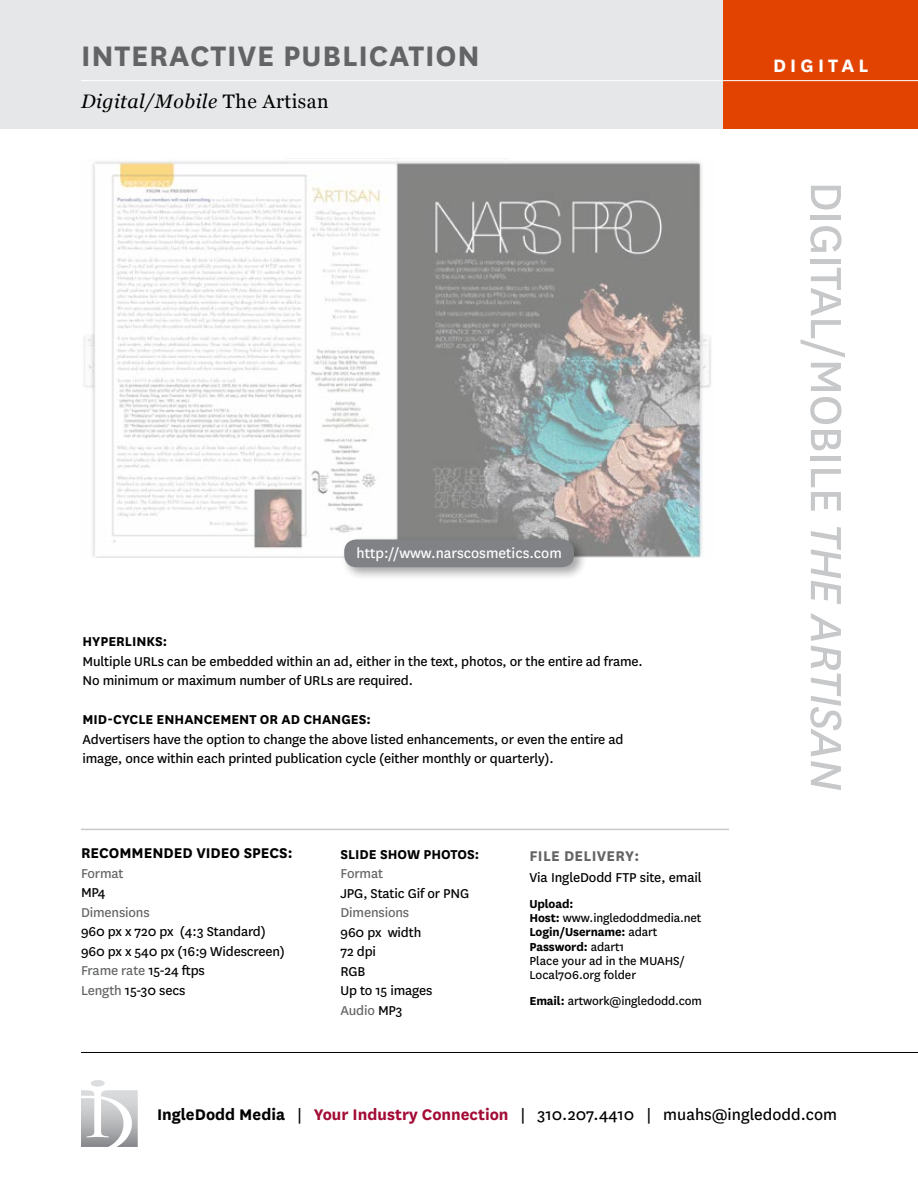
<style>
.page{position:relative;width:918px;height:1188px;background:#fff}
.page>*{position:absolute;margin:0;border:0;box-sizing:border-box;transform-origin:0 0}
.t1{font:51px "National";letter-spacing:-.01em;color:#c7c8ca}
.t2{font:700 33px "National";letter-spacing:.025em;color:#636466}
.t3{font:700 21px "National";letter-spacing:.2em;color:#fff}
.t4{font:italic 19.5px "Georgia";letter-spacing:.025em;color:#000}
.t5{font:18px "National";color:#000}
.t6{font:700 16.5px "National";color:#000}
.t7{font:700 16.5px "National";letter-spacing:.02em;color:#636466}
.t8{font:16.05px "National";color:#fff}
.t9{font:15px/19.5px "National";letter-spacing:-.01em;color:#000}
.t10{font:700 15px "National";color:#000}
.t11{font:15px "National";letter-spacing:-.01em;color:#636466}
.t12{font:13.5px/14.2px "National";letter-spacing:-.01em;color:#000}
.s1{font-style:normal}
.s2{color:#636466}
.s3{font-weight:700}
.s4{font-style:italic}
.s5{font-weight:700;color:#a30b35}
</style>
<div class="page">
<div style="left:0;top:0;width:918px;height:129px;background:#e6e7e8"></div>
<div style="left:724px;top:0;width:194px;height:129px;background:#e24301"></div>
<hr style="left:81px;top:80px;width:837px;height:1px;background:#fff">
<hr style="left:81px;top:1052px;width:837px;height:1px;background:#000">
<svg style="left:81px;top:1080px;width:57px;height:67px"></svg>
<hr style="left:81px;top:829px;width:648px;height:1px;background:#c7c8ca">
<img style="left:83px;top:159px;width:628px;height:398px">
<div style="left:341px;top:536px;width:247px;height:45px;background:#000;opacity:.35"></div>
<div style="left:344px;top:539px;width:230px;height:28px;background:#808285;border-radius:12px"></div>
<h2 class="t2" style="left:81px;top:33px;width:400px">INTERACTIVE PUBLICATION</h2>
<h3 class="t4" style="left:81px;top:87px;width:249px">Digital/Mobile <span class="s1">The Artisan</span></h3>
<p class="t8" style="left:357px;top:543px;width:207px">http://www.narscosmetics.com</p>
<p class="t10" style="left:82px;top:631px;width:86px">HYPERLINKS:</p>
<p class="t9" style="left:82px;top:650px;width:562px">Multiple URLs can be embedded within an ad, either in the text, photos, or the entire ad frame.<br>No minimum or maximum number of URLs are required.</p>
<p class="t10" style="left:82px;top:709px;width:290px">MID-CYCLE ENHANCEMENT OR AD CHANGES:</p>
<p class="t9" style="left:82px;top:728px;width:542px">Advertisers have the option to change the above listed enhancements, or even the entire ad image, once within each printed publication cycle (either monthly or quarterly).</p>
<p class="t6" style="left:81px;top:842px;width:213px">RECOMMENDED VIDEO SPECS:</p>
<p class="t11" style="left:81px;top:863px;width:44px">Format</p>
<p class="t9" style="left:81px;top:882px;width:26px">MP4</p>
<p class="t11" style="left:81px;top:902px;width:70px">Dimensions</p>
<p class="t9" style="left:81px;top:921px;width:205px">960 px x 720 px (4:3 Standard)<br>960 px x 540 px (16:9 Widescreen)<br><span class="s2">Frame rate</span> 15-24 ftps<br><span class="s2">Length</span> 15-30 secs</p>
<p class="t10" style="left:340px;top:844px;width:140px">SLIDE SHOW PHOTOS:</p>
<p class="t11" style="left:340px;top:864px;width:44px">Format</p>
<p class="t9" style="left:340px;top:883px;width:130px">JPG, Static Gif or PNG</p>
<p class="t11" style="left:340px;top:903px;width:70px">Dimensions</p>
<p class="t9" style="left:340px;top:922px;width:93px">960 px width<br>72 dpi<br>RGB<br>Up to 15 images<br><span class="s2">Audio</span> MP3</p>
<p class="t7" style="left:529px;top:844px;width:111px">FILE DELIVERY:</p>
<p class="t9" style="left:529px;top:866px;width:174px">Via IngleDodd FTP site, email</p>
<p class="t12" style="left:529px;top:896px;width:174px"><span class="s3">Upload:<br>Host:</span> www.ingledoddmedia.net<br><span class="s3">Login/Username:</span> adart<br><span class="s3">Password:</span> adart1<br>Place your ad in the MUAHS/<br>Local706.org folder</p>
<p class="t12" style="left:529px;top:993px;width:174px"><span class="s3">Email:</span> artwork@ingledodd.com</p>
<h3 class="t3" style="left:773px;top:51px;width:97px">DIGITAL</h3>
<h1 class="t1" style="left:860px;top:182px;width:611px;rotate:90deg">DIGITAL/MOBILE <span class="s4">THE ARTISAN</span></h1>
<p class="t5" style="left:157px;top:1103px;width:681px"><span class="s3">IngleDodd Media</span> | <span class="s5">Your Industry Connection</span> | 310.207.4410 | muahs@ingledodd.com</p>
</div>
